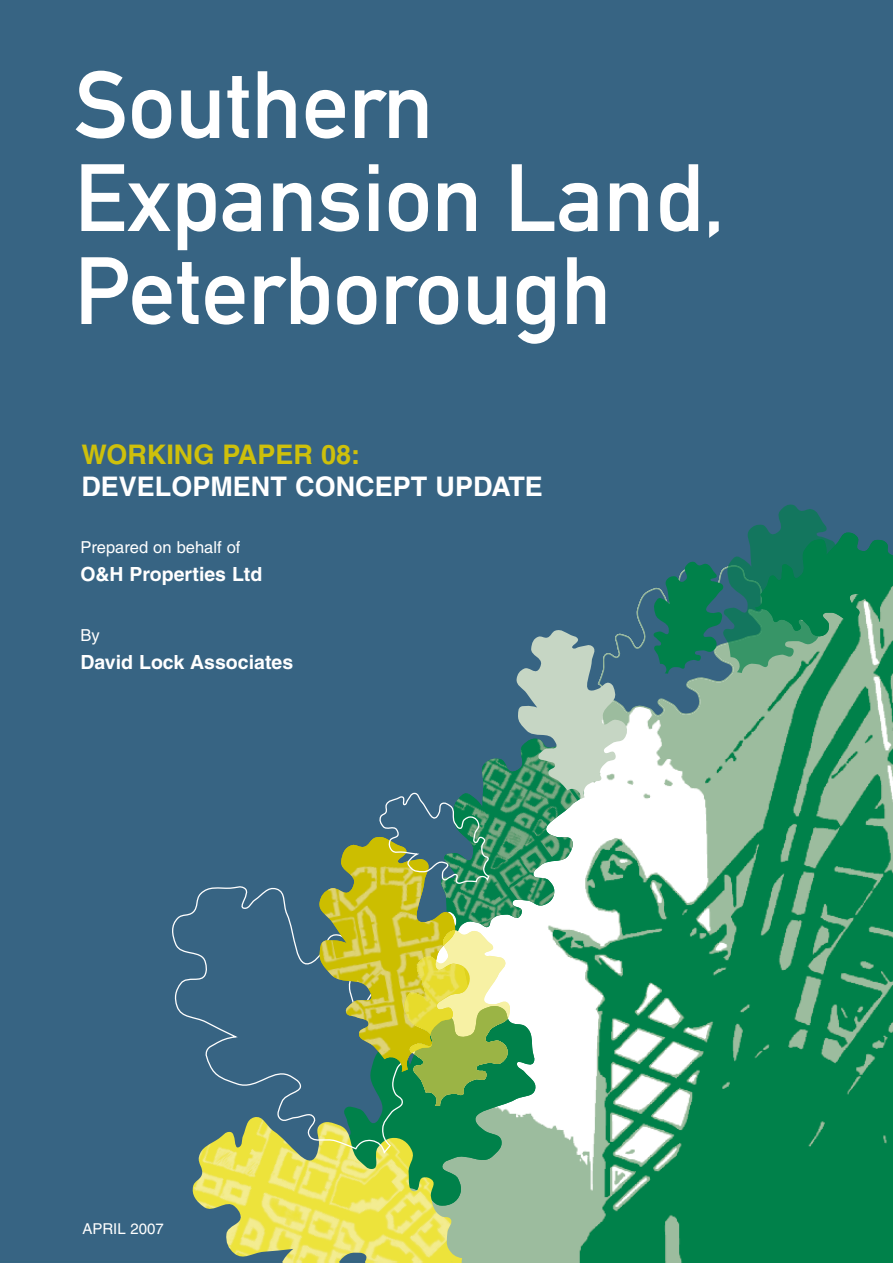
<style>
.page{position:relative;width:893px;height:1263px;background:#fff}
.page>*{position:absolute;margin:0;border:0;box-sizing:border-box;transform-origin:0 0}
.t1{font:93.75px/93px "DIN Mittelschrift Std";color:#fff}
.t2{font:700 27px "Helvetica";color:#fff}
.t3{font:700 27px "Helvetica";color:#cec00b}
.t4{font:700 19.5px "Helvetica";color:#fff}
.t5{font:16.5px "Helvetica";color:#fff}
.t6{font:15px "Helvetica";color:#fff}
</style>
<div class="page">
<div style="left:0;top:0;width:893px;height:1262px;background:#376483"></div>
<img style="left:191px;top:1155px;width:271px;height:107px">
<svg style="left:170px;top:884px;width:148px;height:271px;background:#446d83"></svg>
<svg style="left:318px;top:504px;width:575px;height:709px;background:#5a987c"></svg>
<h1 class="t1" style="left:74px;top:59px;width:652px">Southern<br>Expansion Land,<br>Peterborough</h1>
<h2 class="t3" style="left:81px;top:438px;width:280px">WORKING PAPER 08:</h2>
<h2 class="t2" style="left:81px;top:470px;width:463px">DEVELOPMENT CONCEPT UPDATE</h2>
<p class="t5" style="left:80px;top:538px;width:162px">Prepared on behalf of</p>
<p class="t4" style="left:80px;top:562px;width:184px">O&amp;H Properties Ltd</p>
<p class="t5" style="left:80px;top:626px;width:21px">By</p>
<p class="t4" style="left:80px;top:650px;width:214px">David Lock Associates</p>
<p class="t6" style="left:82px;top:1220px;width:83px">APRIL 2007</p>
</div>
